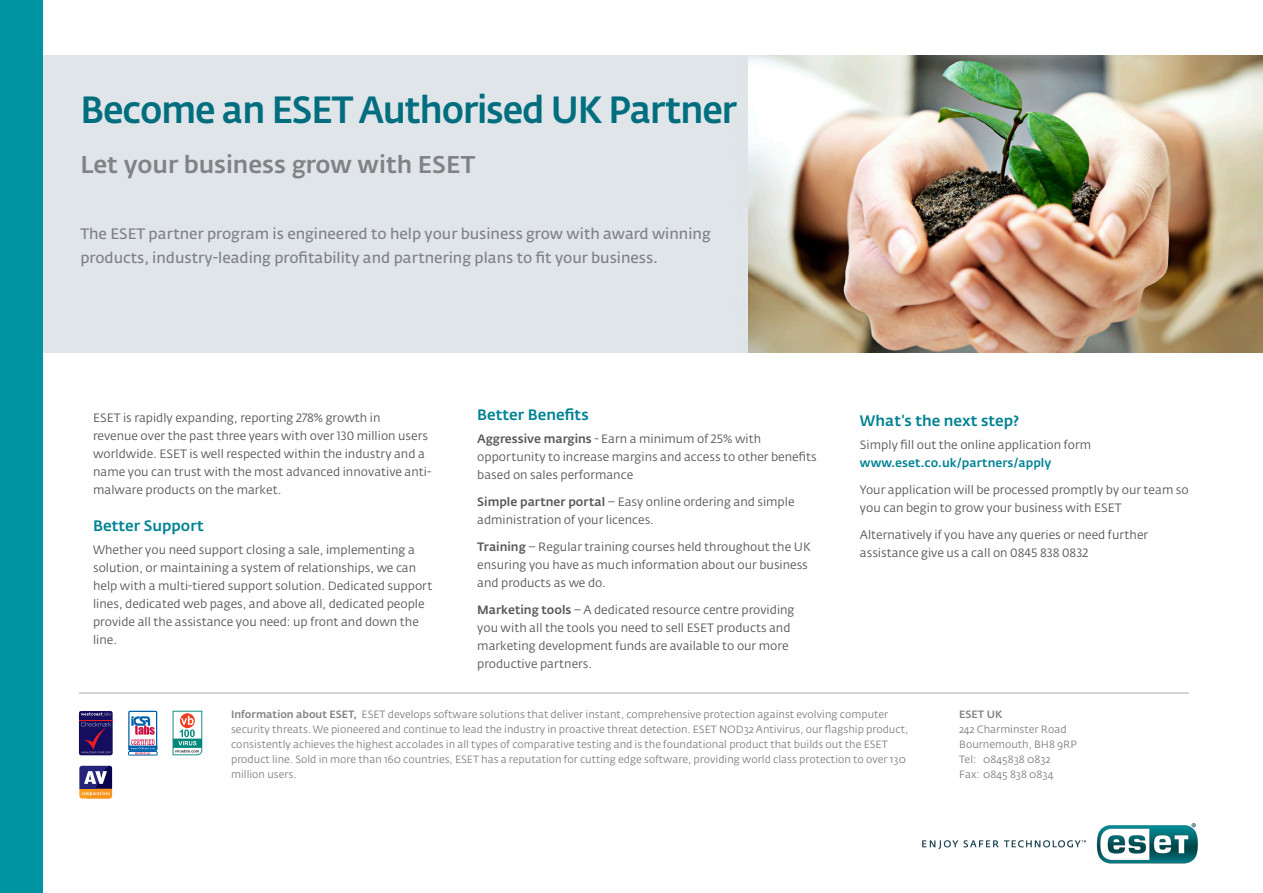
<style>
.page{position:relative;width:1263px;height:893px;background:#fff}
.page>*{position:absolute;margin:0;border:0;box-sizing:border-box;transform-origin:0 0}
.t1{font:500 37.5px "Fedra Sans Alt Pro";letter-spacing:-.03em;color:#006e7e;scale:.95 1}
.t2{font:500 24px "Fedra Sans Alt Pro";color:#808285}
.t3{font:600 15px/24px "Fedra Sans Alt Pro";color:#808285}
.t4{font:500 15px "Fedra Sans Alt Pro";color:#008293}
.t5{font:12px/18px "Fedra Sans Alt Pro";color:#57585a}
.t6{font:10.5px/15px "Fedra Sans Alt Pro";color:#808285}
.t7{font:500 10.5px "Fedra Sans Alt Pro";color:#808285}
.s1{font-weight:500}
.s2{font-weight:500;color:#008293}
</style>
<div class="page">
<img style="left:922px;top:823px;width:276px;height:41px">
<img style="left:42px;top:55px;width:1221px;height:298px">
<hr style="left:79px;top:693px;width:1110px;height:1px;background:#a8a9ad">
<svg style="left:127px;top:709px;width:32px;height:48px"></svg>
<div style="left:128px;top:711px;width:29px;height:40px;border:1px solid #0161aa"></div>
<div style="left:128px;top:751px;width:29px;height:4px;border:1px solid #0161aa"></div>
<svg style="left:129px;top:716px;width:28px;height:38px"></svg>
<svg style="left:173px;top:711px;width:29px;height:44px"></svg>
<div style="left:79px;top:711px;width:34px;height:44px;background:#150d5e;border-radius:2px"></div>
<hr style="left:79px;top:721px;width:34px;height:1px;background:#ee1d23">
<svg style="left:81px;top:712px;width:30px;height:41px"></svg>
<svg style="left:79px;top:766px;width:33px;height:32px"></svg>
<div style="left:0;top:0;width:42px;height:893px;background:#0094a2"></div>
<p class="t1" style="left:80px;top:87px;width:693px">Become an ESET Authorised UK Partner</p>
<p class="t2" style="left:80px;top:150px;width:396px">Let your business grow with ESET</p>
<p class="t3" style="left:80px;top:222px;width:632px">The ESET partner program is engineered to help your business grow with award winning products, industry-leading profitability and partnering plans to fit your business.</p>
<p class="t5" style="left:93px;top:409px;width:340px">ESET is rapidly expanding, reporting 278% growth in<br>revenue over the past three years with over 130 million users worldwide. ESET is well respected within the industry and a name you can trust with the most advanced innovative anti&shy;malware products on the market.</p>
<p class="t4" style="left:93px;top:517px;width:112px">Better Support</p>
<p class="t5" style="left:93px;top:540px;width:341px">Whether you need support closing a sale, implementing a solution, or maintaining a system of relationships, we can help with a multi-tiered support solution. Dedicated support lines, dedicated web pages, and above all, dedicated people provide all the assistance you need: up front and down the line.</p>
<p class="t4" style="left:477px;top:406px;width:113px">Better Benefits</p>
<p class="t5" style="left:477px;top:429px;width:341px"><span class="s1">Aggressive margins</span> - Earn a minimum of 25% with opportunity to increase margins and access to other benefits based on sales performance</p>
<p class="t5" style="left:477px;top:492px;width:319px"><span class="s1">Simple partner portal</span> – Easy online ordering and simple administration of your licences.</p>
<p class="t5" style="left:477px;top:537px;width:335px"><span class="s1">Training</span> – Regular training courses held throughout the UK ensuring you have as much information about our business and products as we do.</p>
<p class="t5" style="left:477px;top:600px;width:319px"><span class="s1">Marketing tools</span> – A dedicated resource centre providing you with all the tools you need to sell ESET products and marketing development funds are available to our more productive partners.</p>
<p class="t4" style="left:860px;top:412px;width:161px">What’s the next step?</p>
<p class="t5" style="left:860px;top:435px;width:233px">Simply fill out the online application form <span class="s2">www.eset.co.uk/partners/apply</span></p>
<p class="t5" style="left:860px;top:480px;width:330px">Your application will be processed promptly by our team so you can begin to grow your business with ESET</p>
<p class="t5" style="left:860px;top:525px;width:290px">Alternatively if you have any queries or need further assistance give us a call on 0845 838 0832</p>
<p class="t6" style="left:231px;top:707px;width:679px"><span class="s1">Information about ESET,</span> ESET develops software solutions that deliver instant, comprehensive protection against evolving computer security threats. We pioneered and continue to lead the industry in proactive threat detection. ESET NOD32 Antivirus, our flagship product, consistently achieves the highest accolades in all types of comparative testing and is the foundational product that builds out the ESET product line. Sold in more than 160 countries, ESET has a reputation for cutting edge software, providing world class protection to over 130 million users.</p>
<p class="t7" style="left:959px;top:708px;width:45px">ESET UK</p>
<p class="t6" style="left:959px;top:722px;width:109px">242 Charminster Road</p>
<p class="t6" style="left:959px;top:737px;width:119px">Bournemouth, BH8 9RP</p>
<p class="t6" style="left:959px;top:752px;width:93px">Tel: 0845838 0832</p>
<p class="t6" style="left:959px;top:767px;width:96px">Fax: 0845 838 0834</p>
</div>
